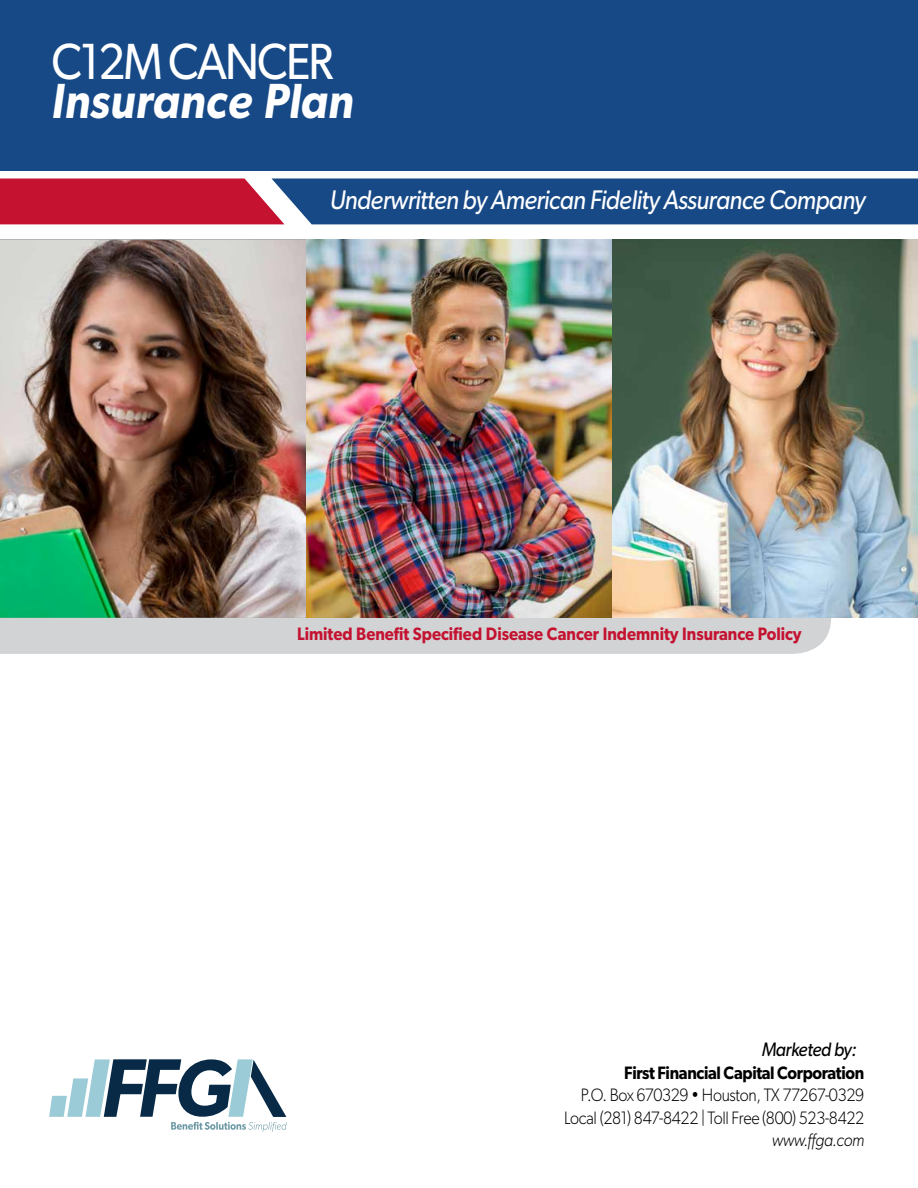
<style>
.page{position:relative;width:918px;height:1188px;background:#fff}
.page>*{position:absolute;margin:0;border:0;box-sizing:border-box;transform-origin:0 0}
.t1{font:51px "Gibson";letter-spacing:-.04em;color:#fff;scale:.9 1}
.t2{font:italic 600 49.5px "Gibson";letter-spacing:.01em;color:#fff;scale:.9 1}
.t3{font:italic 27px "Gibson";letter-spacing:-.02em;color:#fff;scale:.9 1}
.t4{font:italic 19.5px "Gibson";letter-spacing:-.025em;color:#000;scale:.9 1}
.t5{font:300 18px/22.5px "Gibson";letter-spacing:-.02em;color:#000;text-align:right;scale:.9 1}
.t6{font:600 18px "Gibson";color:#c41230;scale:.9 1}
.t7{font:600 18px "Gibson";letter-spacing:-.02em;color:#000;scale:.9 1}
.t8{font:italic 300 18px "Gibson";letter-spacing:-.02em;color:#000;scale:.9 1}
</style>
<div class="page">
<div style="left:0;top:0;width:918px;height:171px;background:#164986"></div>
<div style="left:0;top:618px;width:831px;height:36px;background:#d1d3d4"></div>
<svg style="left:0;top:178px;width:918px;height:46px;background:#504072"></svg>
<img style="left:0;top:240px;width:307px;height:378px">
<img style="left:307px;top:240px;width:305px;height:378px">
<img style="left:612px;top:240px;width:306px;height:378px">
<svg style="left:49px;top:1059px;width:238px;height:73px"></svg>
<h1 class="t1" style="left:52px;top:31px;width:314px">C12M CANCER</h1>
<h2 class="t2" style="left:52px;top:71px;width:337px">Insurance Plan</h2>
<h3 class="t3" style="left:330px;top:184px;width:597px">Underwritten by American Fidelity Assurance Company</h3>
<p class="t6" style="left:297px;top:623px;width:562px">Limited Benefit Specified Disease Cancer Indemnity Insurance Policy</p>
<p class="t4" style="left:762px;top:1038px;width:107px">Marketed by:</p>
<p class="t7" style="left:624px;top:1062px;width:268px">First Financial Capital Corporation</p>
<p class="t5" style="left:564px;top:1084px;width:335px">P.O. Box 670329 • Houston, TX 77267-0329<br>Local (281) 847-8422 | Toll Free (800) 523-8422</p>
<p class="t8" style="left:772px;top:1129px;width:104px">www.ffga.com</p>
</div>
